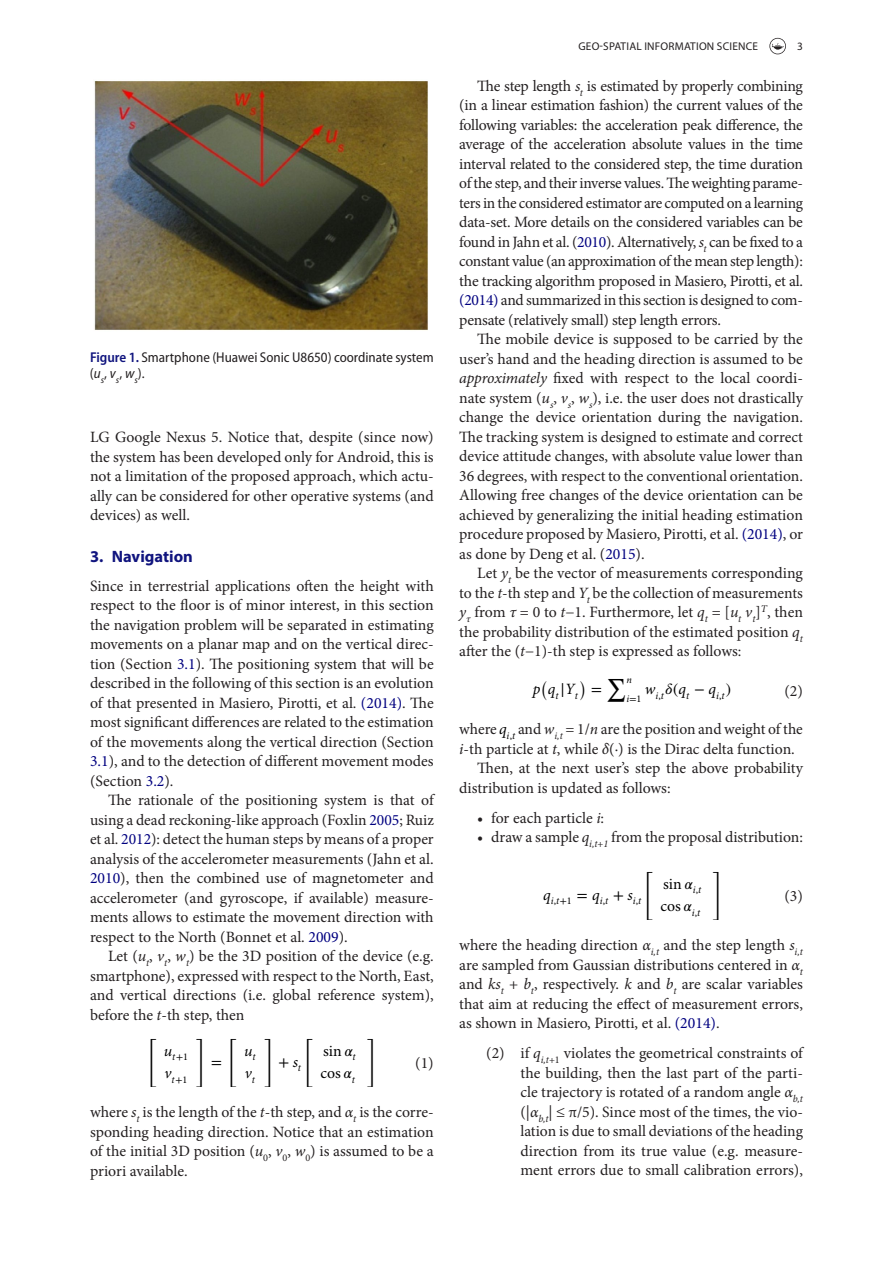
<style>
.page{position:relative;width:893px;height:1263px;background:#fff}
.page>*{position:absolute;margin:0;border:0;box-sizing:border-box;transform-origin:0 0}
.t1{font:700 16.5px "Myriad Pro";color:#10147e}
.t2{font:15.75px/19.5px "Minion Pro";letter-spacing:-.005em;color:#231f20;text-align:justify}
.t3{font:15.75px/22.4px "Minion Pro";color:#000}
.t4{font:italic 15.75px/22.4px "Minion Pro";color:#000}
.t5{font:15.75px "STIX Math Extensions";color:#000}
.t6{font:15.75px "STIX Math";color:#000}
.t7{font:semi-condensed 14.25px/16.5px "Myriad Pro";color:#231f20}
.t8{font:11.25px "Myriad Pro";letter-spacing:.02em;color:#231f20}
.t9{font:italic 10.2px "Minion Pro";color:#000}
.s1{font-weight:600;color:#10147e}
.s2{font-style:italic}
.s3{color:#000080}
.s4{font-family:"STIX Math";font-style:italic}
.s5{font-family:"Minion Pro";font-style:italic}
.s6{font-family:"STIX Math Extensions";font-style:normal}
.s7{font-style:normal}
.s8{font-family:"STIX Math";font-style:normal}
.s9{font-style:italic;color:#000}
</style>
<div class="page">
<svg style="left:769px;top:38px;width:17px;height:16px"></svg>
<img style="left:94px;top:81px;width:334px;height:250px">
<p class="t7" style="left:90px;top:349px;width:345px"><span class="s1">Figure 1.</span> Smartphone (Huawei Sonic U8650) coordinate system (<span class="s2">u</span><sub>s</sub>, <span class="s2">v</span><sub>s</sub>, <span class="s2">w</span><sub>s</sub>).</p>
<p class="t2" style="left:90px;top:427px;width:345px">LG Google Nexus 5. Notice that, despite (since now) the system has been developed only for Android, this is not a limitation of the proposed approach, which actu&shy;ally can be considered for other operative systems (and devices) as well.</p>
<p class="t1" style="left:90px;top:546px;width:104px">3. Navigation</p>
<p class="t2" style="left:90px;top:576px;width:345px">Since in terrestrial applications often the height with respect to the floor is of minor interest, in this section the navigation problem will be separated in estimating movements on a planar map and on the vertical direc&shy;tion (Section <span class="s3">3.1</span>). The positioning system that will be described in the following of this section is an evolution of that presented in Masiero, Pirotti, et al. <span class="s3">(2014)</span>. The most significant differences are related to the estimation of the movements along the vertical direction (Section <span class="s3">3.1</span>), and to the detection of different movement modes (Section <span class="s3">3.2</span>).</p>
<p class="t2" style="left:90px;top:790px;width:345px;text-indent:18px">The rationale of the positioning system is that of using a dead reckoning-like approach (Foxlin <span class="s3">2005</span>; Ruiz et al. <span class="s3">2012</span>): detect the human steps by means of a proper analysis of the accelerometer measurements (Jahn et al.<br><span class="s3">2010</span>), then the combined use of magnetometer and accelerometer (and gyroscope, if available) measure&shy;ments allows to estimate the movement direction with respect to the North (Bonnet et al. <span class="s3">2009</span>).</p>
<p class="t2" style="left:90px;top:946px;width:345px;text-indent:18px">Let (<span class="s2">u</span><sub>t</sub>, <span class="s2">v</span><sub>t</sub>, <span class="s2">w</span><sub>t</sub>) be the 3D position of the device (e.g. smartphone), expressed with respect to the North, East, and vertical directions (i.e. global reference system), before the <span class="s2">t</span>-th step, then</p>
<p class="t5" style="left:146px;top:1025px;width:12px">[</p>
<p class="t4" style="left:164px;top:1041px;width:26px">u<sub>t</sub><sub>+</sub><sub>1 </sub>v<sub>t</sub><sub>+</sub><sub>1</sub></p>
<p class="t5" style="left:196px;top:1025px;width:12px">]</p>
<p class="t6" style="left:211px;top:1055px;width:12px">=</p>
<p class="t5" style="left:226px;top:1025px;width:12px">[</p>
<p class="t4" style="left:244px;top:1041px;width:13px">u<sub>t </sub>v<sub>t</sub></p>
<p class="t5" style="left:264px;top:1025px;width:12px">]</p>
<p class="t5" style="left:302px;top:1025px;width:12px">[</p>
<p class="t3" style="left:320px;top:1041px;width:37px">sin <span class="s4">𝛼</span><sub>t </sub>cos <span class="s4">𝛼</span><sub>t</sub></p>
<p class="t5" style="left:367px;top:1025px;width:12px">]</p>
<p class="t6" style="left:278px;top:1055px;width:24px">+ <span class="s5">s</span><sub>t</sub></p>
<p class="t2" style="left:415px;top:1054px;width:20px">(1)</p>
<p class="t2" style="left:90px;top:1102px;width:345px">where <span class="s2">s</span><sub>t</sub> is the length of the <span class="s2">t</span>-th step, and <span class="s2">α</span><sub>t</sub> is the corre&shy;sponding heading direction. Notice that an estimation of the initial 3D position (<span class="s2">u</span><sub>0</sub>, <span class="s2">v</span><sub>0</sub>, <span class="s2">w</span><sub>0</sub>) is assumed to be a priori available.</p>
<p class="t8" style="left:578px;top:39px;width:32px">GEO-SPAT</p>
<p class="t8" style="left:626px;top:39px;width:57px">IAL INFORMAT</p>
<p class="t8" style="left:696px;top:39px;width:64px">ION SCIENCE</p>
<p class="t8" style="left:797px;top:39px;width:7px">3</p>
<p class="t2" style="left:459px;top:76px;width:345px;text-indent:18px">The step length <span class="s2">s</span><sub>t</sub> is estimated by properly combining (in a linear estimation fashion) the current values of the following variables: the acceleration peak difference, the average of the acceleration absolute values in the time interval related to the considered step, the time duration of the step, and their inverse values. The weighting parame&shy;ters in the considered estimator are computed on a learning data-set. More details on the considered variables can be found in Jahn et al. (<span class="s3">2010</span>). Alternatively, <span class="s2">s</span><sub>t</sub> can be fixed to a constant value (an approximation of the mean step length): the tracking algorithm proposed in Masiero, Pirotti, et al. <span class="s3">(2014)</span> and summarized in this section is designed to com&shy;pensate (relatively small) step length errors.</p>
<p class="t2" style="left:459px;top:329px;width:345px;text-indent:18px">The mobile device is supposed to be carried by the user’s hand and the heading direction is assumed to be <span class="s2">approximately</span> fixed with respect to the local coordi&shy;nate system (<span class="s2">u</span><sub>s</sub>, <span class="s2">v</span><sub>s</sub>, <span class="s2">w</span><sub>s</sub>), i.e. the user does not drastically change the device orientation during the navigation.<br>The tracking system is designed to estimate and correct device attitude changes, with absolute value lower than 36 degrees, with respect to the conventional orientation.<br>Allowing free changes of the device orientation can be achieved by generalizing the initial heading estimation procedure proposed by Masiero, Pirotti, et al. <span class="s3">(2014)</span>, or as done by Deng et al. (<span class="s3">2015</span>).</p>
<p class="t2" style="left:459px;top:563px;width:345px;text-indent:18px">Let <span class="s2">y</span><sub>t</sub> be the vector of measurements corresponding to the <span class="s2">t</span>-th step and <span class="s2">Y</span><sub>t</sub> be the collection of measurements <span class="s2">y</span><sub>τ</sub> from <span class="s2">τ</span> = 0 to <span class="s2">t</span>−1. Furthermore, let <span class="s2">q</span><sub>t</sub> = [<span class="s2">u</span><sub>t</sub> <span class="s2">v</span><sub>t</sub>]<sup>T</sup>, then the probability distribution of the estimated position <span class="s2">q</span><sub>t </sub>after the (<span class="s2">t</span>−1)-th step is expressed as follows:</p>
<p class="t5" style="left:541px;top:667px;width:9px">(</p>
<p class="t4" style="left:548px;top:679px;width:31px">q<sub>t</sub><span class="s6">|</span>Y<sub>t</sub></p>
<p class="t5" style="left:579px;top:667px;width:9px">)</p>
<p class="t6" style="left:591px;top:683px;width:12px">=</p>
<p class="t5" style="left:606px;top:665px;width:27px">∑<sub>n</sub></p>
<p class="t9" style="left:645px;top:691px;width:88px"><sup>w</sup>i<span class="s7">,</span>t<sup>𝛿</sup><sup>(</sup><sup>q</sup>t <sup>−</sup> <sup>q</sup>i<span class="s7">,</span>t<sup>)</sup></p>
<p class="t4" style="left:533px;top:679px;width:9px">p</p>
<p class="t2" style="left:784px;top:681px;width:20px">(2)</p>
<p class="t9" style="left:626px;top:695px;width:16px">i<span class="s8">=</span><span class="s7">1</span></p>
<p class="t2" style="left:459px;top:719px;width:345px">where <span class="s9">q</span><sub>i</sub><sub>,</sub><sub>t</sub> and <span class="s2">w</span><sub>i,t</sub> = 1/<span class="s2">n</span> are the position and weight of the</p>
<p class="t2" style="left:459px;top:739px;width:337px"><span class="s2">i</span>-th particle at <span class="s2">t</span>, while <span class="s2">δ</span>(·) is the Dirac delta function.</p>
<p class="t2" style="left:477px;top:758px;width:327px">Then, at the next user’s step the above probability</p>
<p class="t2" style="left:459px;top:778px;width:213px">distribution is updated as follows:</p>
<p class="t2" style="left:477px;top:808px;width:128px">• for each particle <span class="s2">i</span>:</p>
<p class="t2" style="left:477px;top:827px;width:327px">• draw a sample <span class="s2">q</span><sub>i,t</sub><sub>+</sub><sub>1</sub> from the proposal distribution:</p>
<p class="t5" style="left:643px;top:858px;width:12px">[</p>
<p class="t3" style="left:660px;top:874px;width:42px">sin <span class="s4">𝛼</span><sub>i</sub><sub>,</sub><sub>t </sub>cos <span class="s4">𝛼</span><sub>i</sub><sub>,</sub><sub>t</sub></p>
<p class="t5" style="left:713px;top:858px;width:12px">]</p>
<p class="t9" style="left:543px;top:897px;width:100px"><sup>q</sup>i<span class="s7">,</span>t<span class="s8">+</span><span class="s7">1</span> <sup>=</sup> <sup>q</sup>i<span class="s7">,</span>t <sup>+</sup> <sup>s</sup>i<span class="s7">,</span>t</p>
<p class="t2" style="left:784px;top:887px;width:20px">(3)</p>
<p class="t2" style="left:459px;top:935px;width:345px">where the heading direction <span class="s2">α</span><sub>i,t</sub> and the step length <span class="s2">s</span><sub>i,t </sub>are sampled from Gaussian distributions centered in <span class="s2">α</span><sub>t </sub>and <span class="s2">ks</span><sub>t</sub> + <span class="s2">b</span><sub>t</sub>, respectively. <span class="s2">k</span> and <span class="s2">b</span><sub>t</sub> are scalar variables that aim at reducing the effect of measurement errors, as shown in Masiero, Pirotti, et al. <span class="s3">(2014)</span>.</p>
<p class="t2" style="left:520px;top:1043px;width:284px;text-indent:-34px">(2) if <span class="s2">q</span><sub>i,t</sub><sub>+1</sub> violates the geometrical constraints of the building, then the last part of the parti&shy;cle trajectory is rotated of a random angle <span class="s2">α</span><sub>b,t </sub>(|<span class="s2">α</span><sub>b,t</sub>| ≤ π/5). Since most of the times, the vio&shy;lation is due to small deviations of the heading direction from its true value (e.g. measure&shy;ment errors due to small calibration errors),</p>
</div>
